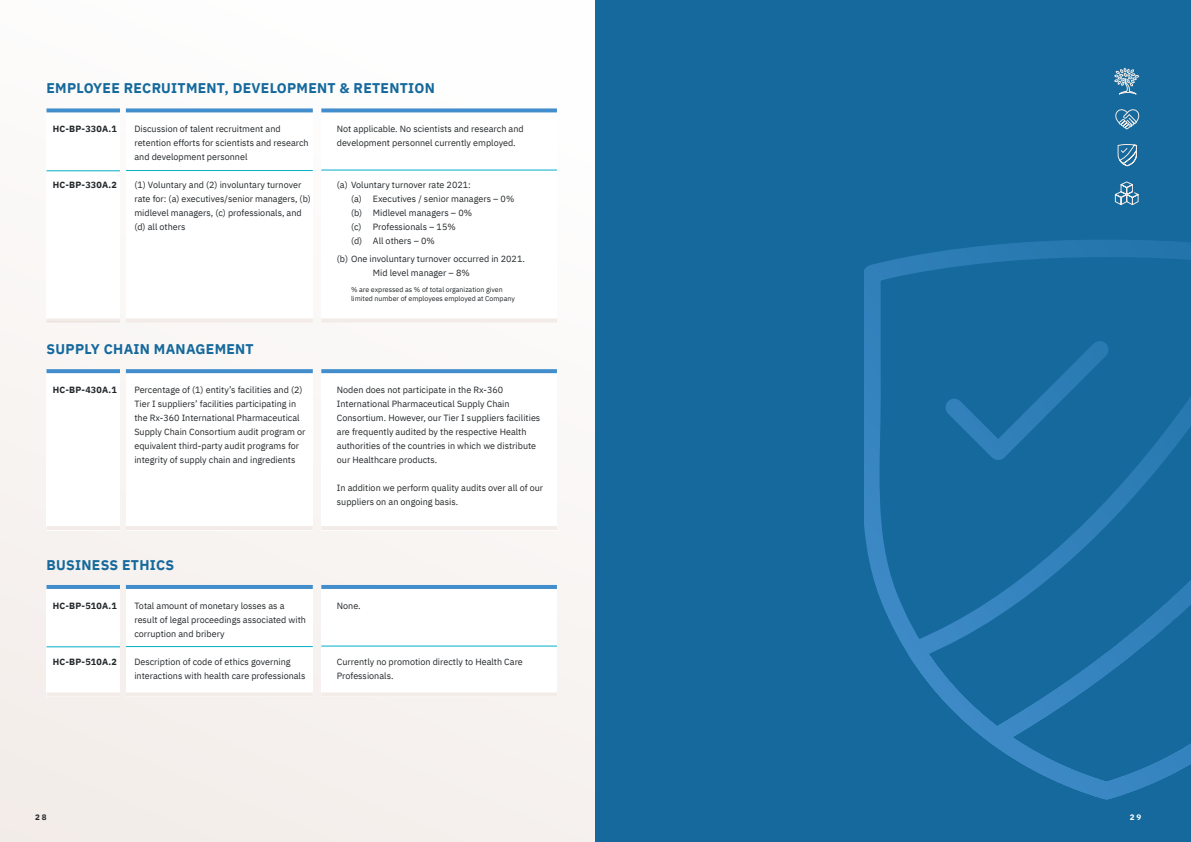
<style>
.page{position:relative;width:1191px;height:842px;background:#fff}
.page>*{position:absolute;margin:0;border:0;box-sizing:border-box;transform-origin:0 0}
.t1{font:700 14px "IBM Plex Sans";letter-spacing:.02em;color:#15699c}
.t2{font:9px/14px "IBM Plex Sans";color:#23272a}
.t3{font:700 9px "IBM Plex Sans";letter-spacing:.02em;color:#23272a}
.t4{font:700 8px "IBM Plex Sans";color:#23272a}
.t5{font:700 8px "IBM Plex Sans";color:#fff}
.t6{font:7px/9px "IBM Plex Sans";color:#23272a}
</style>
<div class="page">
<div style="left:0;top:0;width:595px;height:842px;background:#f8f5f3"></div>
<div style="left:126px;top:110px;width:187px;height:210px;background:#fff"></div>
<div style="left:126px;top:371px;width:187px;height:159px;background:#fff"></div>
<div style="left:46px;top:110px;width:74px;height:210px;background:#fff"></div>
<div style="left:46px;top:371px;width:74px;height:159px;background:#fff"></div>
<div style="left:321px;top:110px;width:236px;height:210px;background:#fff"></div>
<div style="left:321px;top:371px;width:236px;height:159px;background:#fff"></div>
<hr style="left:46px;top:171px;width:74px;height:1px;background:#00aec5">
<hr style="left:126px;top:170px;width:187px;height:1px;background:#00aec5">
<hr style="left:321px;top:170px;width:236px;height:1px;background:#00aec5">
<svg style="left:46px;top:108px;width:74px;height:4px"></svg>
<svg style="left:46px;top:369px;width:74px;height:4px"></svg>
<svg style="left:126px;top:108px;width:187px;height:4px"></svg>
<svg style="left:126px;top:369px;width:187px;height:4px"></svg>
<hr style="left:126px;top:318px;width:187px;height:4px;background:#f2ebe7">
<hr style="left:126px;top:526px;width:187px;height:4px;background:#f2ebe7">
<svg style="left:321px;top:108px;width:236px;height:4px"></svg>
<svg style="left:321px;top:369px;width:236px;height:4px"></svg>
<hr style="left:321px;top:318px;width:236px;height:4px;background:#f2ebe7">
<hr style="left:321px;top:526px;width:236px;height:4px;background:#f2ebe7">
<hr style="left:46px;top:318px;width:74px;height:4px;background:#f2ebe7">
<hr style="left:46px;top:526px;width:74px;height:4px;background:#f2ebe7">
<div style="left:126px;top:587px;width:187px;height:109px;background:#fff"></div>
<div style="left:46px;top:587px;width:74px;height:109px;background:#fff"></div>
<div style="left:321px;top:587px;width:236px;height:109px;background:#fff"></div>
<hr style="left:46px;top:646px;width:74px;height:1px;background:#00aec5">
<hr style="left:126px;top:646px;width:187px;height:1px;background:#00aec5">
<hr style="left:321px;top:646px;width:236px;height:1px;background:#00aec5">
<hr style="left:46px;top:585px;width:74px;height:4px;background:#428ecc">
<hr style="left:126px;top:585px;width:187px;height:4px;background:#428ecc">
<hr style="left:321px;top:585px;width:236px;height:4px;background:#428ecc">
<hr style="left:126px;top:692px;width:187px;height:4px;background:#f2ebe7">
<hr style="left:321px;top:692px;width:236px;height:4px;background:#f2ebe7">
<hr style="left:46px;top:692px;width:74px;height:4px;background:#f2ebe7">
<div style="left:595px;top:0;width:596px;height:842px;background:#15699c"></div>
<svg style="left:1114px;top:68px;width:25px;height:27px"></svg>
<svg style="left:1115px;top:109px;width:25px;height:21px"></svg>
<svg style="left:1117px;top:144px;width:20px;height:23px"></svg>
<svg style="left:1114px;top:181px;width:25px;height:24px"></svg>
<svg style="left:864px;top:240px;width:327px;height:560px"></svg>
<h1 class="t1" style="left:46px;top:77px;width:390px">EMPLOYEE RECRUITMENT, DEVELOPMENT &amp; RETENTION</h1>
<p class="t3" style="left:53px;top:122px;width:66px">HC-BP-330A.1</p>
<p class="t3" style="left:53px;top:178px;width:66px">HC-BP-330A.2</p>
<p class="t2" style="left:134px;top:121px;width:176px">Discussion of talent recruitment and retention efforts for scientists and research and development personnel</p>
<p class="t2" style="left:134px;top:177px;width:178px">(1) Voluntary and (2) involuntary turnover rate for: (a) executives/senior managers, (b) midlevel managers, (c) professionals, and (d) all others</p>
<h1 class="t1" style="left:46px;top:338px;width:209px">SUPPLY CHAIN MANAGEMENT</h1>
<p class="t3" style="left:53px;top:383px;width:66px">HC-BP-430A.1</p>
<p class="t2" style="left:134px;top:382px;width:173px">Percentage of (1) entity’s facilities and (2)<br>Tier I suppliers’ facilities participating in the Rx-360 International Pharmaceutical Supply Chain Consortium audit program or equivalent third-party audit programs for integrity of supply chain and ingredients</p>
<h1 class="t1" style="left:46px;top:553px;width:129px">BUSINESS ETHICS</h1>
<p class="t2" style="left:134px;top:598px;width:173px">Total amount of monetary losses as a result of legal proceedings associated with corruption and bribery</p>
<p class="t2" style="left:134px;top:654px;width:172px">Description of code of ethics governing interactions with health care professionals</p>
<p class="t3" style="left:53px;top:598px;width:66px">HC-BP-510A.1</p>
<p class="t3" style="left:53px;top:654px;width:66px">HC-BP-510A.2</p>
<p class="t2" style="left:337px;top:121px;width:188px">Not applicable. No scientists and research and development personnel currently employed.</p>
<p class="t2" style="left:351px;top:177px;width:165px;text-indent:-14px">(a) Voluntary turnover rate 2021:<br>(a) Executives / senior managers – 0% (b) Midlevel managers – 0%<br>(c) Professionals – 15%<br>(d) All others – 0%</p>
<p class="t2" style="left:373px;top:251px;width:153px;text-indent:-36px">(b) One involuntary turnover occurred in 2021.<br>Mid level manager – 8%</p>
<p class="t6" style="left:351px;top:285px;width:165px">% are expressed as % of total organization given limited number of employees employed at Company</p>
<p class="t2" style="left:337px;top:382px;width:205px">Noden does not participate in the Rx-360<br>International Pharmaceutical Supply Chain Consortium. However, our Tier I suppliers facilities are frequently audited by the respective Health authorities of the countries in which we distribute our Healthcare products.</p>
<p class="t2" style="left:337px;top:480px;width:208px">In addition we perform quality audits over all of our suppliers on an ongoing basis.</p>
<p class="t2" style="left:337px;top:598px;width:25px">None.</p>
<p class="t2" style="left:337px;top:654px;width:187px">Currently no promotion directly to Health Care<br>Professionals.</p>
<p class="t4" style="left:35px;top:811px;width:13px">28</p>
<p class="t5" style="left:1130px;top:811px;width:13px">29</p>
</div>
